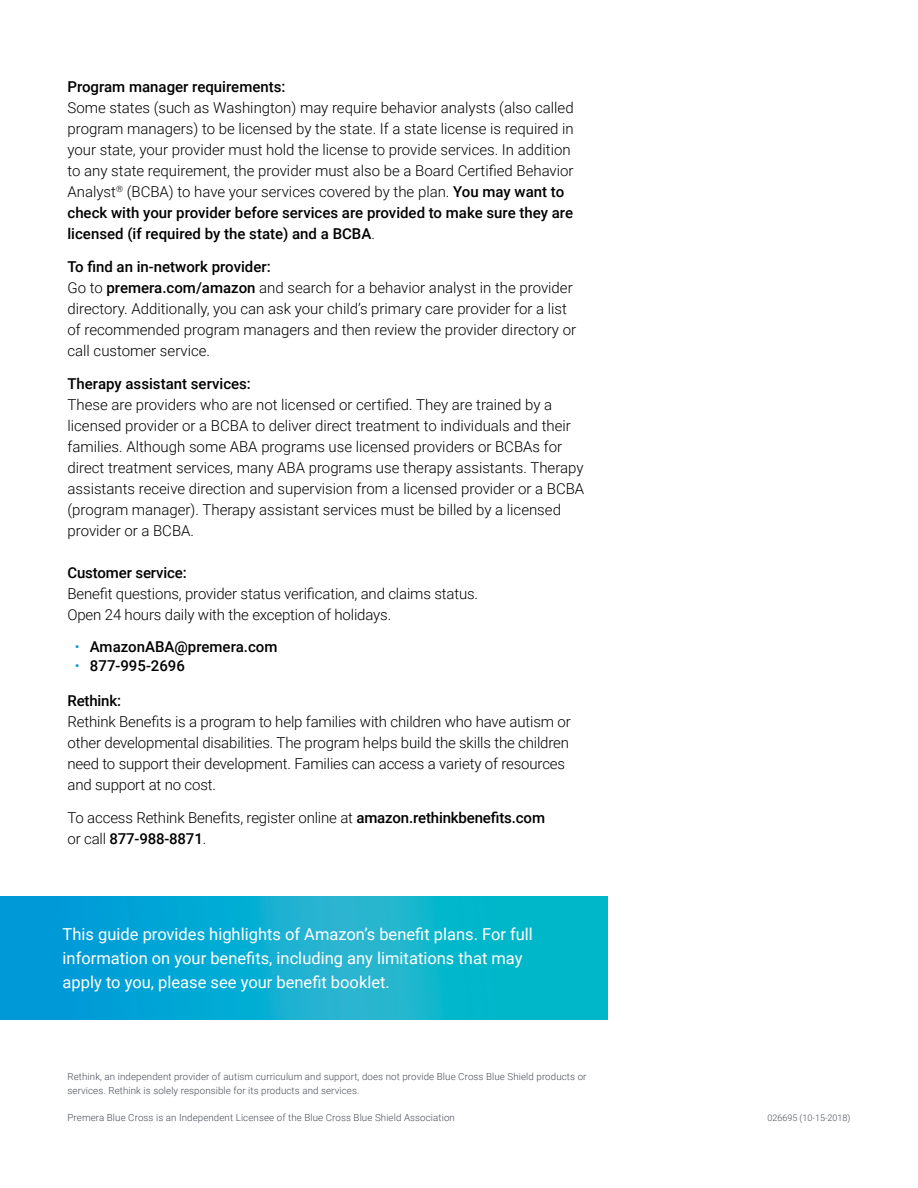
<style>
.page{position:relative;width:918px;height:1188px;background:#fff}
.page>*{position:absolute;margin:0;border:0;box-sizing:border-box;transform-origin:0 0}
.t1{font:16.5px/24px "Roboto";color:#fff}
.t2{font:300 15px/21px "Roboto";color:#000}
.t3{font:500 15px "Roboto";color:#000}
.t4{font:300 9.75px/13.5px "Roboto";letter-spacing:.01em;color:#474c55}
.t5{font:300 9px "Roboto";color:#474c55}
.s1{font-weight:500}
.s2{font-weight:300;color:#0099d8}
</style>
<div class="page">
<svg style="left:0;top:897px;width:608px;height:123px;background:#09acd0"></svg>
<p class="t3" style="left:68px;top:76px;width:219px">Program manager requirements:</p>
<p class="t2" style="left:67px;top:97px;width:508px">Some states (such as Washington) may require behavior analysts (also called program managers) to be licensed by the state. If a state license is required in your state, your provider must hold the license to provide services. In addition to any state requirement, the provider must also be a Board Certified Behavior Analyst<sup>®</sup> (BCBA) to have your services covered by the plan. <span class="s1">You may want to check with your provider before services are provided to make sure they are licensed (if required by the state) and a BCBA</span>.</p>
<p class="t2" style="left:67px;top:256px;width:510px"><span class="s1">To find an in-network provider:<br></span>Go to <span class="s1">premera.com/amazon</span> and search for a behavior analyst in the provider directory. Additionally, you can ask your child’s primary care provider for a list of recommended program managers and then review the provider directory or call customer service.</p>
<p class="t3" style="left:67px;top:373px;width:185px">Therapy assistant services:</p>
<p class="t2" style="left:67px;top:394px;width:518px">These are providers who are not licensed or certified. They are trained by a licensed provider or a BCBA to deliver direct treatment to individuals and their families. Although some ABA programs use licensed providers or BCBAs for direct treatment services, many ABA programs use therapy assistants. Therapy assistants receive direction and supervision from a licensed provider or a BCBA (program manager). Therapy assistant services must be billed by a licensed provider or a BCBA.</p>
<p class="t3" style="left:67px;top:562px;width:121px">Customer service:</p>
<p class="t2" style="left:67px;top:583px;width:412px">Benefit questions, provider status verification, and claims status.<br>Open 24 hours daily with the exception of holidays.</p>
<p class="t3" style="left:75px;top:636px;width:204px"><span class="s2">•</span> AmazonABA@premera.com</p>
<p class="t3" style="left:75px;top:655px;width:112px"><span class="s2">•</span> 877-995-2696</p>
<p class="t3" style="left:67px;top:690px;width:55px">Rethink:</p>
<p class="t2" style="left:67px;top:710px;width:505px">Rethink Benefits is a program to help families with children who have autism or other developmental disabilities. The program helps build the skills the children need to support their development. Families can access a variety of resources and support at no cost.</p>
<p class="t2" style="left:67px;top:806px;width:479px">To access Rethink Benefits, register online at <span class="s1">amazon.rethinkbenefits.com </span>or call <span class="s1">877-988-8871</span>.</p>
<p class="t1" style="left:63px;top:922px;width:472px">This guide provides highlights of Amazon’s benefit plans. For full information on your benefits, including any limitations that may apply to you, please see your benefit booklet.</p>
<p class="t4" style="left:68px;top:1069px;width:521px">Rethink, an independent provider of autism curriculum and support, does not provide Blue Cross Blue Shield products or services. Rethink is solely responsible for its products and services.</p>
<p class="t4" style="left:68px;top:1110px;width:389px">Premera Blue Cross is an Independent Licensee of the Blue Cross Blue Shield Association</p>
<p class="t5" style="left:768px;top:1111px;width:84px">026695 (10-15-2018)</p>
</div>
